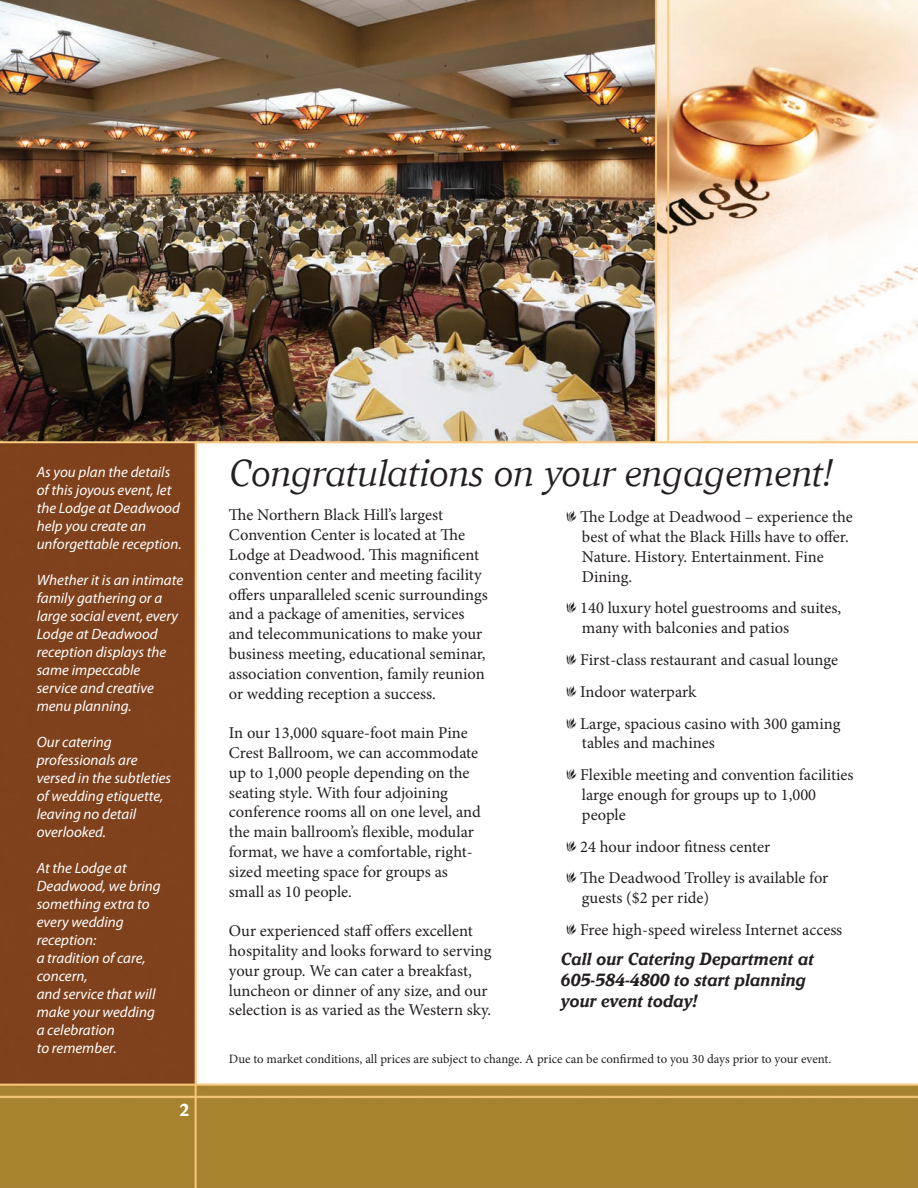
<style>
.page{position:relative;width:918px;height:1188px;background:#fff}
.page>*{position:absolute;margin:0;border:0;box-sizing:border-box;transform-origin:0 0}
.t1{font:italic 39px "Kandal";color:#231f20}
.t2{font:italic 700 18px "Kandal";color:#231f20}
.t3{font:700 18px "Kandal";color:#fff}
.t4{font:16.5px/19.8px "Minion Pro";color:#231f20}
.t5{font:italic 15px/18px "Myriad Pro";color:#fff}
.t6{font:12.75px "Minion Pro";letter-spacing:-.005em;color:#231f20}
</style>
<div class="page">
<img style="left:0;top:0;width:918px;height:1188px">
<p class="t5" style="left:37px;top:463px;width:145px">As you plan the details of this joyous event, let the Lodge at Deadwood help you create an</p>
<p class="t5" style="left:37px;top:535px;width:146px">unforgettable reception.</p>
<p class="t5" style="left:37px;top:571px;width:148px">Whether it is an intimate</p>
<p class="t5" style="left:37px;top:589px;width:143px">family gathering or a large social event, every<br>Lodge at Deadwood reception displays the same impeccable</p>
<p class="t5" style="left:37px;top:679px;width:119px">service and creative menu planning.</p>
<p class="t5" style="left:37px;top:733px;width:76px">Our catering</p>
<p class="t5" style="left:37px;top:751px;width:102px">professionals are</p>
<p class="t5" style="left:37px;top:769px;width:136px">versed in the subtleties of wedding etiquette,</p>
<p class="t5" style="left:37px;top:805px;width:101px">leaving no detail</p>
<p class="t5" style="left:37px;top:823px;width:71px">overlooked.</p>
<p class="t5" style="left:37px;top:859px;width:92px">At the Lodge at</p>
<p class="t5" style="left:37px;top:877px;width:126px">Deadwood, we bring something extra to</p>
<p class="t5" style="left:37px;top:913px;width:89px">every wedding</p>
<p class="t5" style="left:37px;top:931px;width:61px">reception:</p>
<p class="t5" style="left:37px;top:949px;width:110px">a tradition of care, concern,</p>
<p class="t5" style="left:37px;top:985px;width:120px">and service that will make your wedding</p>
<p class="t5" style="left:37px;top:1021px;width:80px">a celebration</p>
<p class="t5" style="left:37px;top:1039px;width:81px">to remember.</p>
<p class="t3" style="left:179px;top:1100px;width:11px">2</p>
<p class="t1" style="left:229px;top:451px;width:605px">Congratulations on your engagement!</p>
<p class="t4" style="left:229px;top:505px;width:260px">The Northern Black Hill’s largest Convention Center is located at The Lodge at Deadwood. This magnificent convention center and meeting facility offers unparalleled scenic surroundings and a package of amenities, services and telecommunications to make your business meeting, educational seminar, association convention, family reunion or wedding reception a success.</p>
<p class="t4" style="left:229px;top:723px;width:254px">In our 13,000 square-foot main Pine Crest Ballroom, we can accommodate up to 1,000 people depending on the seating style. With four adjoining conference rooms all on one level, and the main ballroom’s flexible, modular format, we have a comfortable, right&shy;sized meeting space for groups as small as 10 people.</p>
<p class="t4" style="left:229px;top:921px;width:264px">Our experienced staff offers excellent hospitality and looks forward to serving your group. We can cater a breakfast, luncheon or dinner of any size, and our selection is as varied as the Western sky.</p>
<p class="t4" style="left:582px;top:507px;width:273px;text-indent:-15px">• The Lodge at Deadwood – experience the best of what the Black Hills have to offer.<br>Nature. History. Entertainment. Fine<br>Dining.</p>
<p class="t4" style="left:582px;top:598px;width:261px;text-indent:-15px">• 140 luxury hotel guestrooms and suites, many with balconies and patios</p>
<p class="t4" style="left:567px;top:650px;width:273px">• First-class restaurant and casual lounge</p>
<p class="t4" style="left:567px;top:682px;width:131px">• Indoor waterpark</p>
<p class="t4" style="left:582px;top:714px;width:260px;text-indent:-15px">• Large, spacious casino with 300 gaming tables and machines</p>
<p class="t4" style="left:582px;top:765px;width:273px;text-indent:-15px">• Flexible meeting and convention facilities large enough for groups up to 1,000 people</p>
<p class="t4" style="left:567px;top:837px;width:205px">• 24 hour indoor fitness center</p>
<p class="t4" style="left:582px;top:868px;width:248px;text-indent:-15px">• The Deadwood Trolley is available for guests ($2 per ride)</p>
<p class="t4" style="left:567px;top:920px;width:277px">• Free high-speed wireless Internet access</p>
<p class="t2" style="left:561px;top:949px;width:255px">Call our Catering Department at</p>
<p class="t2" style="left:561px;top:970px;width:247px">605-584-4800 to start planning</p>
<p class="t2" style="left:561px;top:991px;width:138px">your event today!</p>
<p class="t6" style="left:229px;top:1051px;width:604px">Due to market conditions, all prices are subject to change. A price can be confirmed to you 30 days prior to your event.</p>
</div>
